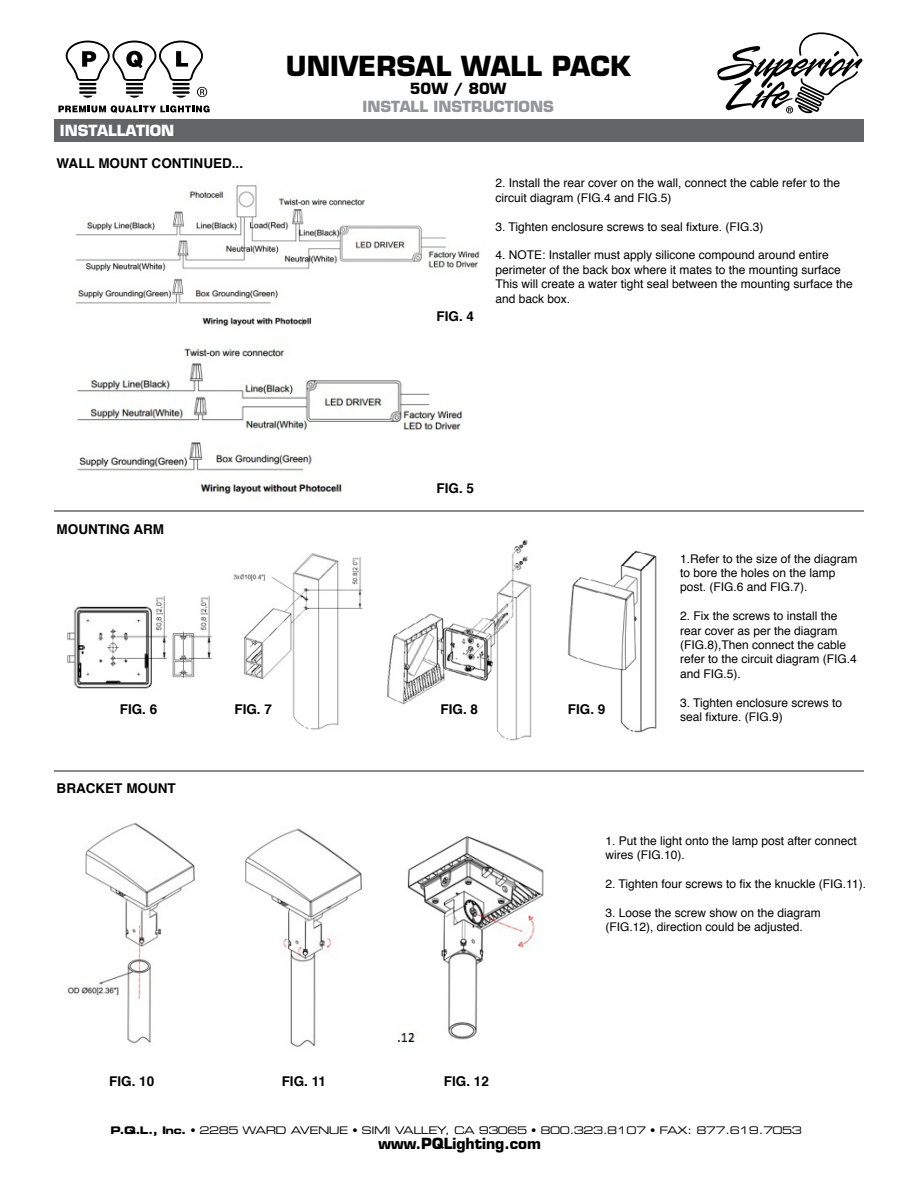
<style>
.page{position:relative;width:918px;height:1188px;background:#fff}
.page>*{position:absolute;margin:0;border:0;box-sizing:border-box;transform-origin:0 0}
.t1{font:700 27px "Eurostile";color:#000}
.t2{font:700 15px "Eurostile";color:#000}
.t3{font:700 15px "Eurostile";color:#939598}
.t4{font:700 15px "Eurostile";color:#fff}
.t5{font:700 13.5px "Helvetica";color:#000}
.t6{font:12px/14.4px "Helvetica";color:#000}
.t7{font:10.5px "Eurostile Extended Two";letter-spacing:-.05em;color:#000}
.s1{font-family:"Eurostile Bold Extended Two"}
</style>
<div class="page">
<img style="left:67px;top:822px;width:128px;height:222px">
<svg style="left:717px;top:32px;width:145px;height:82px"></svg>
<div style="left:54px;top:119px;width:810px;height:22px;background:#636466"></div>
<svg style="left:59px;top:105px;width:151px;height:8px"></svg>
<svg style="left:66px;top:41px;width:141px;height:57px"></svg>
<img style="left:75px;top:185px;width:405px;height:143px">
<img style="left:67px;top:595px;width:146px;height:94px">
<img style="left:233px;top:553px;width:130px;height:177px">
<img style="left:387px;top:540px;width:145px;height:201px">
<img style="left:77px;top:343px;width:385px;height:154px">
<hr style="left:54px;top:770px;width:810px;height:2px;background:#636466">
<hr style="left:54px;top:510px;width:810px;height:2px;background:#636466">
<img style="left:567px;top:550px;width:90px;height:183px">
<img style="left:245px;top:828px;width:117px;height:219px">
<img style="left:399px;top:836px;width:145px;height:207px">
<p class="t4" style="left:60px;top:121px;width:116px">INSTALLATION</p>
<p class="t5" style="left:57px;top:153px;width:188px">WALL MOUNT CONTINUED...</p>
<p class="t1" style="left:286px;top:50px;width:346px">UNIVERSAL WALL PACK</p>
<p class="t2" style="left:410px;top:79px;width:98px">50W / 80W</p>
<p class="t3" style="left:363px;top:97px;width:193px">INSTALL INSTRUCTIONS</p>
<p class="t5" style="left:436px;top:306px;width:39px">FIG. 4</p>
<p class="t6" style="left:495px;top:176px;width:346px">2. Install the rear cover on the wall, connect the cable refer to the circuit diagram (FIG.4 and FIG.5)</p>
<p class="t6" style="left:495px;top:220px;width:270px">3. Tighten enclosure screws to seal fixture. (FIG.3)</p>
<p class="t6" style="left:495px;top:248px;width:359px">4. NOTE: Installer must apply silicone compound around entire perimeter of the back box where it mates to the mounting surface This will create a water tight seal between the mounting surface the and back box.</p>
<p class="t5" style="left:57px;top:518px;width:109px">MOUNTING ARM</p>
<p class="t5" style="left:436px;top:477px;width:39px">FIG. 5</p>
<p class="t5" style="left:120px;top:698px;width:39px">FIG. 6</p>
<p class="t5" style="left:234px;top:698px;width:39px">FIG. 7</p>
<p class="t5" style="left:441px;top:698px;width:39px">FIG. 8</p>
<p class="t5" style="left:57px;top:777px;width:121px">BRACKET MOUNT</p>
<p class="t5" style="left:109px;top:1070px;width:47px">FIG. 10</p>
<p class="t5" style="left:282px;top:1070px;width:46px">FIG. 11</p>
<p class="t5" style="left:444px;top:1070px;width:47px">FIG. 12</p>
<p class="t5" style="left:568px;top:698px;width:39px">FIG. 9</p>
<p class="t6" style="left:680px;top:552px;width:179px">1.Refer to the size of the diagram to bore the holes on the lamp post. (FIG.6 and FIG.7).</p>
<p class="t6" style="left:680px;top:609px;width:178px">2. Fix the screws to install the rear cover as per the diagram (FIG.8),Then connect the cable refer to the circuit diagram (FIG.4 and FIG.5).</p>
<p class="t6" style="left:680px;top:696px;width:164px">3. Tighten enclosure screws to seal fixture. (FIG.9)</p>
<p class="t6" style="left:605px;top:834px;width:253px">1. Put the light onto the lamp post after connect wires (FIG.10).</p>
<p class="t6" style="left:605px;top:877px;width:262px">2. Tighten four screws to fix the knuckle (FIG.11).</p>
<p class="t6" style="left:605px;top:906px;width:217px">3. Loose the screw show on the diagram (FIG.12), direction could be adjusted.</p>
<p class="t7" style="left:110px;top:1123px;width:693px"><span class="s1">P.Q.L., Inc.</span> • 2285 WARD AVENUE • SIMI VALLEY, CA 93065 • 800.323.8107 • FAX: 877.619.7053</p>
<p class="t2" style="left:379px;top:1134px;width:164px">www.PQLighting.com</p>
</div>
